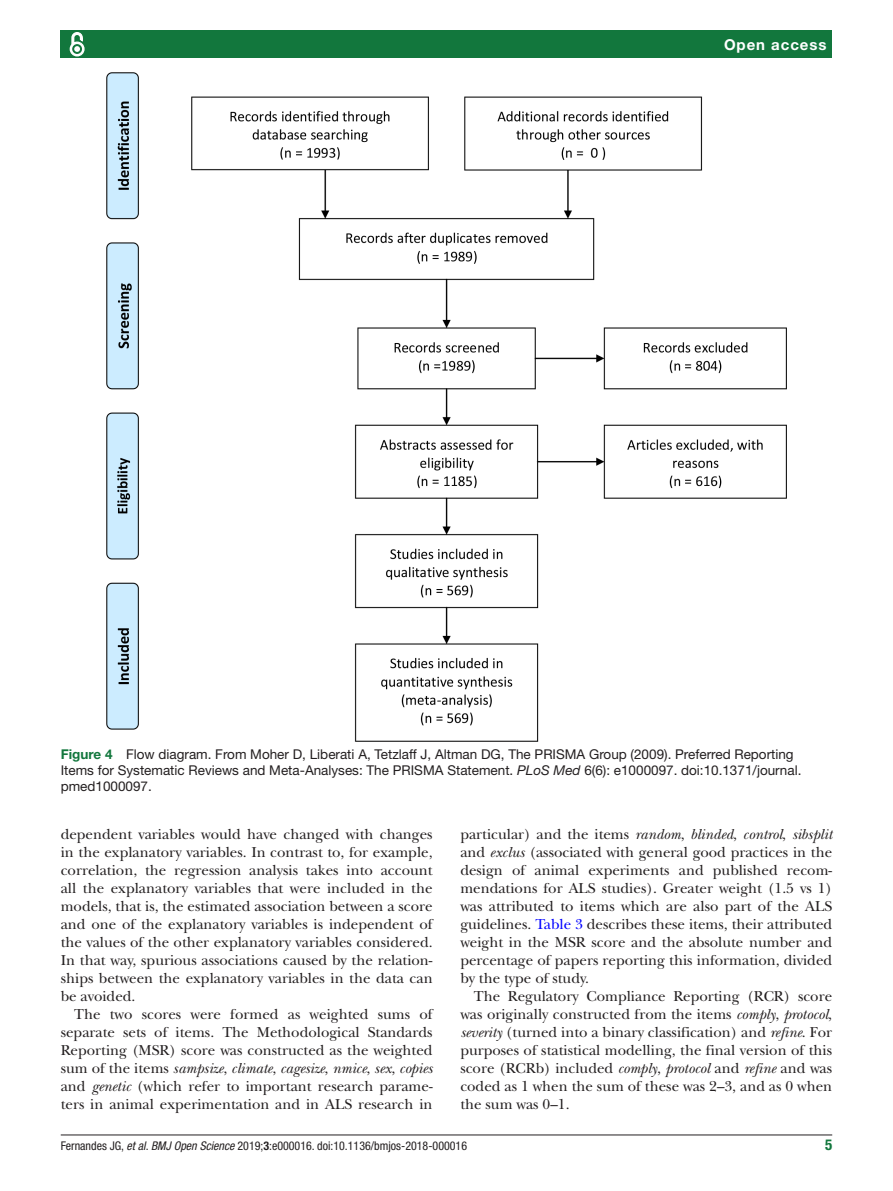
<style>
.page{position:relative;width:893px;height:1191px;background:#fff}
.page>*{position:absolute;margin:0;border:0;box-sizing:border-box;transform-origin:0 0}
.t1{font:15px/18px "New Baskerville";color:#231f20;text-align:justify}
.t2{font:700 15px "Helvetica Neue LT Std";letter-spacing:.065em;color:#fff}
.t3{font:700 condensed 15px "Helvetica Neue LT Std";color:#12773d}
.t4{font:13.5px/16.2px "Helvetica Neue LT Std";color:#231f20}
.t5{font:condensed 12px "Helvetica Neue LT Std";color:#231f20}
.s1{font-weight:700;color:#12773d}
.s2{font-style:italic}
.s3{color:#00f}
.s4{font-weight:700}
</style>
<div class="page">
<hr style="left:61px;top:1134px;width:771px;height:1px;background:#231f20">
<div style="left:61px;top:31px;width:771px;height:27px;background:#12773d"></div>
<svg style="left:69px;top:32px;width:16px;height:25px"></svg>
<img style="left:106px;top:73px;width:681px;height:668px">
<p class="t2" style="left:724px;top:35px;width:104px">Open access</p>
<p class="t4" style="left:61px;top:746px;width:742px"><span class="s1">Figure 4</span> Flow diagram. From Moher D, Liberati A, Tetzlaff J, Altman DG, The PRISMA Group (2009). Preferred Reporting<br>Items for Systematic Reviews and Meta-Analyses: The PRISMA Statement. <span class="s2">PLoS Med</span> 6(6): e1000097. doi:10.1371/journal. pmed1000097.</p>
<p class="t1" style="left:61px;top:825px;width:373px">dependent variables would have changed with changes in the explanatory variables. In contrast to, for example, correlation, the regression analysis takes into account all the explanatory variables that were included in the models, that is, the estimated association between a score and one of the explanatory variables is independent of the values of the other explanatory variables considered.<br>In that way, spurious associations caused by the relation&shy;ships between the explanatory variables in the data can be avoided.</p>
<p class="t1" style="left:61px;top:1005px;width:373px;text-indent:14px">The two scores were formed as weighted sums of separate sets of items. The Methodological Standards Reporting (MSR) score was constructed as the weighted sum of the items <span class="s2">sampsize</span>, <span class="s2">climate</span>, <span class="s2">cagesize</span>, <span class="s2">nmice</span>, <span class="s2">sex</span>, <span class="s2">copies </span>and <span class="s2">genetic</span> (which refer to important research parame&shy;ters in animal experimentation and in ALS research in</p>
<p class="t1" style="left:460px;top:825px;width:373px">particular) and the items <span class="s2">random</span>, <span class="s2">blinded</span>, <span class="s2">control</span>, <span class="s2">sibsplit </span>and <span class="s2">exclus</span> (associated with general good practices in the design of animal experiments and published recom&shy;mendations for ALS studies). Greater weight (1.5 vs 1) was attributed to items which are also part of the ALS guidelines. <span class="s3">Table 3</span> describes these items, their attributed weight in the MSR score and the absolute number and percentage of papers reporting this information, divided by the type of study.</p>
<p class="t1" style="left:460px;top:987px;width:373px;text-indent:14px">The Regulatory Compliance Reporting (RCR) score was originally constructed from the items <span class="s2">comply</span>, <span class="s2">protocol</span>, <span class="s2">severity</span> (turned into a binary classification) and <span class="s2">refine</span>. For purposes of statistical modelling, the final version of this score (RCRb) included <span class="s2">comply</span>, <span class="s2">protocol</span> and <span class="s2">refine</span> and was coded as 1 when the sum of these was 2–3, and as 0 when the sum was 0–1.</p>
<p class="t5" style="left:61px;top:1138px;width:408px">Fernandes JG, <span class="s2">et al</span>. <span class="s2">BMJ Open Science</span> 2019;<span class="s4">3</span>:e000016. doi:10.1136/bmjos-2018-000016</p>
<p class="t3" style="left:825px;top:1135px;width:9px">5</p>
</div>
